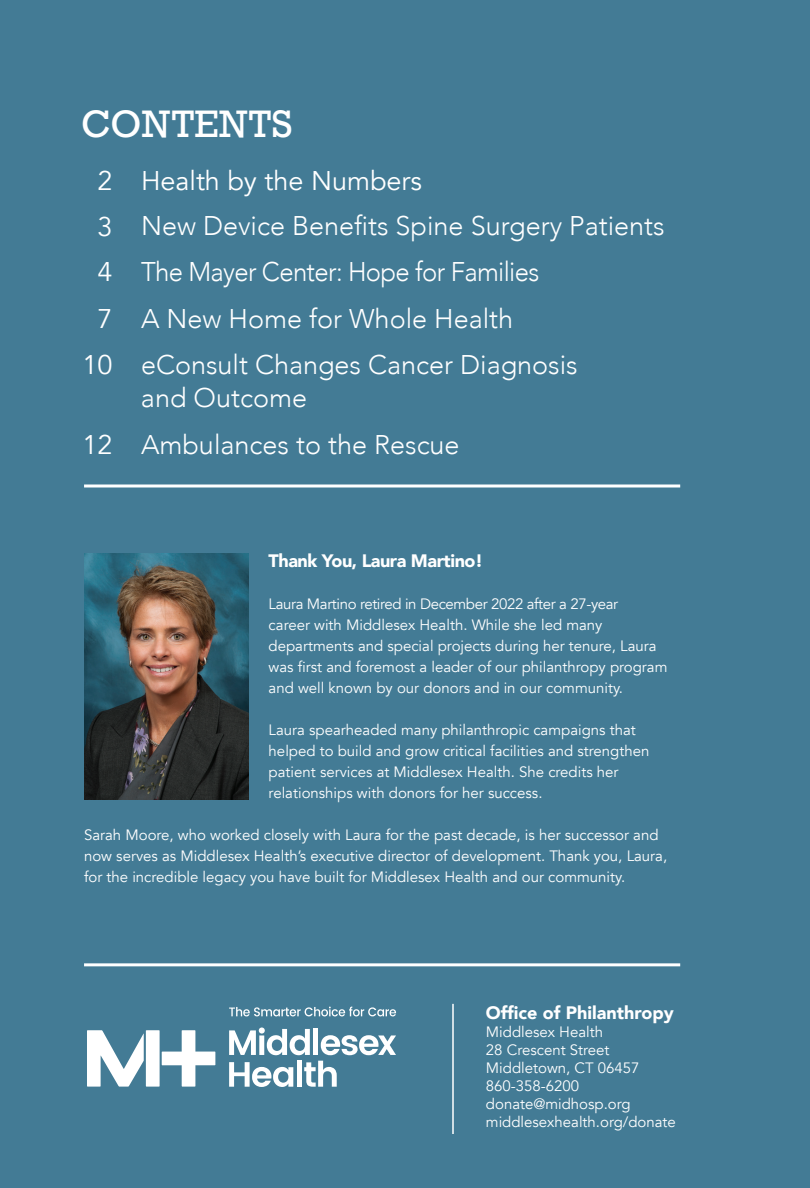
<style>
.page{position:relative;width:810px;height:1188px;background:#437b95}
.page>*{position:absolute;margin:0;border:0;box-sizing:border-box;transform-origin:0 0}
.captions{font:36px "Rockwell";color:#fff}
.captions-2{font:300 27px/33px "Avenir";color:#fff}
.captions-3{font:300 27px "Avenir";letter-spacing:-.025em;color:#fff;scale:.95 1}
.captions-4{font:27px "Avenir";color:#fff}
.captions-5{font:900 18px "Avenir";letter-spacing:-.02em;color:#fff}
.captions-6{font:900 18px "Avenir";color:#fff}
.captions-7{font:15px/21px "Avenir";color:#fff}
.s1{font-weight:400}
</style>
<div class="page">
<div style="left:297px;top:1061px;width:5px;height:26px;background:#fff"></div>
<svg style="left:229px;top:1062px;width:64px;height:25px"></svg>
<svg style="left:304px;top:1061px;width:33px;height:26px"></svg>
<div style="left:313px;top:1029px;width:5px;height:26px;background:#fff"></div>
<svg style="left:229px;top:1028px;width:81px;height:27px"></svg>
<svg style="left:321px;top:1035px;width:75px;height:20px"></svg>
<svg style="left:87px;top:1030px;width:57px;height:57px"></svg>
<div style="left:146px;top:1030px;width:14px;height:57px;background:#fff"></div>
<svg style="left:162px;top:1030px;width:53px;height:57px"></svg>
<svg style="left:229px;top:1007px;width:167px;height:9px"></svg>
<hr style="left:452px;top:1004px;width:2px;height:130px;background:#fff">
<svg style="left:84px;top:484px;width:596px;height:4px;background:#cfdde4"></svg>
<hr style="left:84px;top:963px;width:596px;height:3px;background:#fff">
<img style="left:84px;top:553px;width:164px;height:246px">
<p class="captions" style="left:81px;top:101px;width:213px">CONTENTS</p>
<p class="captions-4" style="left:97px;top:165px;width:326px">2 Health by the Numbers</p>
<p class="captions-2" style="left:97px;top:209px;width:569px"><span class="s1">3</span> New Device Benefits Spine Surgery Patients</p>
<p class="captions-3" style="left:97px;top:256px;width:467px"><span class="s1">4</span> The Mayer Center: Hope for Families</p>
<p class="captions-2" style="left:97px;top:302px;width:417px"><span class="s1">7</span> A New Home for Whole Health</p>
<p class="captions-2" style="left:141px;top:349px;width:438px;text-indent:-59px"><span class="s1">10</span> eConsult Changes Cancer Diagnosis and Outcome</p>
<p class="captions-2" style="left:82px;top:428px;width:379px"><span class="s1">12</span> Ambulances to the Rescue</p>
<p class="captions-5" style="left:269px;top:545px;width:216px">Thank You, Laura Martino!</p>
<p class="captions-7" style="left:269px;top:593px;width:400px">Laura Martino retired in December 2022 after a 27-year<br>career with Middlesex Health. While she led many departments and special projects during her tenure, Laura was first and foremost a leader of our philanthropy program and well known by our donors and in our community.</p>
<p class="captions-7" style="left:269px;top:719px;width:382px">Laura spearheaded many philanthropic campaigns that helped to build and grow critical facilities and strengthen patient services at Middlesex Health. She credits her relationships with donors for her success.</p>
<p class="captions-7" style="left:84px;top:824px;width:585px">Sarah Moore, who worked closely with Laura for the past decade, is her successor and now serves as Middlesex Health’s executive director of development. Thank you, Laura, for the incredible legacy you have built for Middlesex Health and our community.</p>
<p class="captions-6" style="left:486px;top:998px;width:189px">Office of Philanthropy</p>
<p class="captions-7" style="left:486px;top:1022px;width:119px">Middlesex Health</p>
<p class="captions-7" style="left:486px;top:1040px;width:125px">28 Crescent Street</p>
<p class="captions-7" style="left:486px;top:1058px;width:155px">Middletown, CT 06457</p>
<p class="captions-7" style="left:486px;top:1076px;width:95px">860-358-6200</p>
<p class="captions-7" style="left:486px;top:1094px;width:146px">donate@midhosp.org</p>
<p class="captions-7" style="left:486px;top:1112px;width:191px">middlesexhealth.org/donate</p>
</div>
